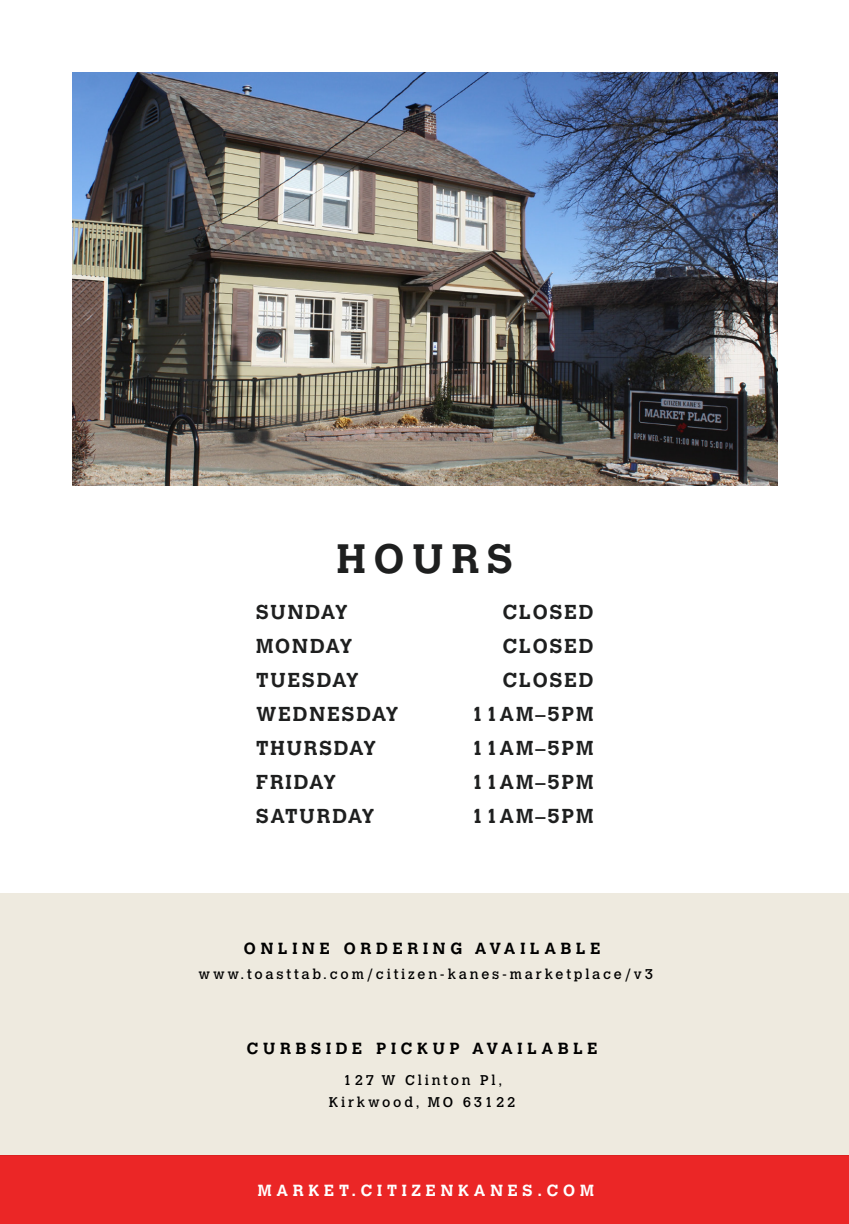
<style>
.page{position:relative;width:849px;height:1224px;background:#fff}
.page>*{position:absolute;margin:0;border:0;box-sizing:border-box;transform-origin:0 0}
.t1{font:700 40.8px "Calvert MT Std";letter-spacing:.2em;color:#1e1f1f}
.t2{font:700 20px "Calvert MT Std";letter-spacing:.1em;color:#1e1f1f}
.t3{font:700 16px "Calvert MT Std";letter-spacing:.3em;color:#000}
.t4{font:700 16px "Calvert MT Std";letter-spacing:.3em;color:#fff}
.t5{font:14px/22px "Calvert MT Std";letter-spacing:.2em;color:#000;text-align:center}
</style>
<div class="page">
<div style="left:0;top:893px;width:849px;height:263px;background:#eeeadf"></div>
<img style="left:72px;top:73px;width:705px;height:413px">
<div style="left:0;top:1156px;width:849px;height:68px;background:#eb2626"></div>
<p class="t1" style="left:337px;top:533px;width:177px">HOURS</p>
<p class="t2" style="left:256px;top:599px;width:93px">SUNDAY</p>
<p class="t2" style="left:503px;top:599px;width:92px">CLOSED</p>
<p class="t2" style="left:256px;top:633px;width:98px">MONDAY</p>
<p class="t2" style="left:503px;top:633px;width:92px">CLOSED</p>
<p class="t2" style="left:256px;top:667px;width:104px">TUESDAY</p>
<p class="t2" style="left:503px;top:667px;width:92px">CLOSED</p>
<p class="t2" style="left:256px;top:701px;width:144px">WEDNESDAY</p>
<p class="t2" style="left:471px;top:701px;width:124px">11AM–5PM</p>
<p class="t2" style="left:256px;top:735px;width:121px">THURSDAY</p>
<p class="t2" style="left:471px;top:735px;width:124px">11AM–5PM</p>
<p class="t2" style="left:256px;top:769px;width:81px">FRIDAY</p>
<p class="t2" style="left:471px;top:769px;width:124px">11AM–5PM</p>
<p class="t2" style="left:256px;top:803px;width:120px">SATURDAY</p>
<p class="t2" style="left:471px;top:803px;width:124px">11AM–5PM</p>
<p class="t3" style="left:244px;top:938px;width:358px">ONLINE ORDERING AVAILABLE</p>
<p class="t5" style="left:199px;top:964px;width:456px">www.toasttab.com/citizen-kanes-marketplace/v3</p>
<p class="t3" style="left:247px;top:1038px;width:352px">CURBSIDE PICKUP AVAILABLE</p>
<p class="t5" style="left:329px;top:1070px;width:188px">127 W Clinton Pl,<br>Kirkwood, MO 63122</p>
<p class="t4" style="left:258px;top:1180px;width:337px">MARKET.CITIZENKANES.COM</p>
</div>
